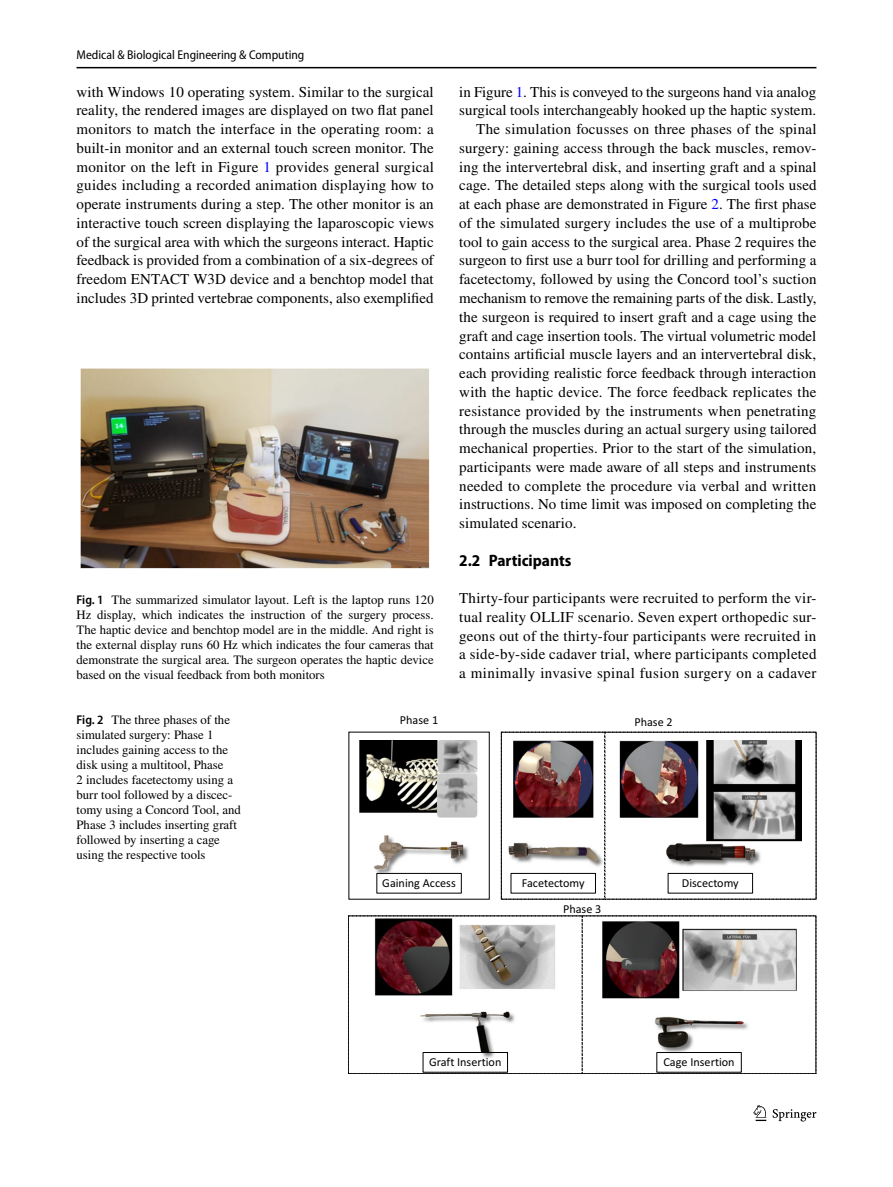
<style>
.page{position:relative;width:893px;height:1187px;background:#fff}
.page>*{position:absolute;margin:0;border:0;box-sizing:border-box;transform-origin:0 0}
.t1{font:700 semi-condensed 16.5px "Myriad Pro";color:#000}
.t2{font:15px/18.8px "STIX";letter-spacing:.005em;color:#000;text-align:justify}
.t3{font:12.75px/15px "STIX";color:#000;text-align:justify}
.t4{font:semi-condensed 12.75px "Myriad Pro";color:#000}
.t5{font:12.15px "Calibri";color:#000}
.s1{color:#00f}
.s2{font-family:"Myriad Pro";font-weight:600;font-stretch:semi-condensed}
</style>
<div class="page">
<hr style="left:77px;top:67px;width:739px;height:1px;background:#000">
<svg style="left:753px;top:1105px;width:13px;height:15px"></svg>
<svg style="left:773px;top:1109px;width:43px;height:12px"></svg>
<div style="left:77px;top:369px;width:357px;height:199px;background:linear-gradient(to bottom,#fff,#fff)"></div>
<img style="left:81px;top:369px;width:349px;height:199px">
<img style="left:360px;top:740px;width:441px;height:160px">
<div style="left:377px;top:873px;width:85px;height:20px;border:1px solid #000"></div>
<svg style="left:501px;top:731px;width:316px;height:168px"></svg>
<svg style="left:348px;top:915px;width:468px;height:158px"></svg>
<p class="t4" style="left:77px;top:48px;width:229px">Medical &amp; Biological Engineering &amp; Computing</p>
<p class="t2" style="left:77px;top:83px;width:359px">with Windows 10 operating system. Similar to the surgical reality, the rendered images are displayed on two flat panel monitors to match the interface in the operating room: a built-in monitor and an external touch screen monitor. The monitor on the left in Figure <span class="s1">1</span> provides general surgical guides including a recorded animation displaying how to operate instruments during a step. The other monitor is an interactive touch screen displaying the laparoscopic views of the surgical area with which the surgeons interact. Haptic feedback is provided from a combination of a six-degrees of freedom ENTACT W3D device and a benchtop model that includes 3D printed vertebrae components, also exemplified</p>
<p class="t2" style="left:459px;top:83px;width:358px">in Figure <span class="s1">1</span>. This is conveyed to the surgeons hand via analog</p>
<p class="t2" style="left:459px;top:102px;width:358px">surgical tools interchangeably hooked up the haptic system.</p>
<p class="t2" style="left:476px;top:121px;width:342px">The simulation focusses on three phases of the spinal</p>
<p class="t2" style="left:459px;top:139px;width:359px">surgery: gaining access through the back muscles, remov-</p>
<p class="t2" style="left:459px;top:158px;width:359px">ing the intervertebral disk, and inserting graft and a spinal</p>
<p class="t2" style="left:459px;top:177px;width:359px">cage. The detailed steps along with the surgical tools used</p>
<p class="t2" style="left:459px;top:196px;width:359px">at each phase are demonstrated in Figure <span class="s1">2</span>. The first phase</p>
<p class="t2" style="left:459px;top:214px;width:359px">of the simulated surgery includes the use of a multiprobe</p>
<p class="t2" style="left:459px;top:233px;width:359px">tool to gain access to the surgical area. Phase 2 requires the</p>
<p class="t2" style="left:459px;top:252px;width:359px">surgeon to first use a burr tool for drilling and performing a</p>
<p class="t2" style="left:459px;top:271px;width:359px">facetectomy, followed by using the Concord tool’s suction</p>
<p class="t2" style="left:459px;top:289px;width:359px">mechanism to remove the remaining parts of the disk. Lastly,</p>
<p class="t2" style="left:459px;top:308px;width:359px">the surgeon is required to insert graft and a cage using the</p>
<p class="t2" style="left:459px;top:327px;width:359px">graft and cage insertion tools. The virtual volumetric model</p>
<p class="t2" style="left:459px;top:346px;width:359px">contains artificial muscle layers and an intervertebral disk,</p>
<p class="t2" style="left:459px;top:364px;width:358px">each providing realistic force feedback through interaction</p>
<p class="t2" style="left:459px;top:383px;width:359px">with the haptic device. The force feedback replicates the</p>
<p class="t2" style="left:459px;top:402px;width:359px">resistance provided by the instruments when penetrating</p>
<p class="t2" style="left:459px;top:421px;width:359px">through the muscles during an actual surgery using tailored</p>
<p class="t2" style="left:459px;top:439px;width:358px">mechanical properties. Prior to the start of the simulation,</p>
<p class="t2" style="left:459px;top:458px;width:359px">participants were made aware of all steps and instruments</p>
<p class="t2" style="left:459px;top:477px;width:358px">needed to complete the procedure via verbal and written</p>
<p class="t2" style="left:459px;top:496px;width:359px">instructions. No time limit was imposed on completing the</p>
<p class="t2" style="left:459px;top:514px;width:119px">simulated scenario.</p>
<p class="t1" style="left:459px;top:551px;width:114px">2.2 Participants</p>
<p class="t2" style="left:459px;top:589px;width:359px">Thirty-four participants were recruited to perform the vir&shy;tual reality OLLIF scenario. Seven expert orthopedic sur&shy;geons out of the thirty-four participants were recruited in a side-by-side cadaver trial, where participants completed a minimally invasive spinal fusion surgery on a cadaver</p>
<p class="t3" style="left:77px;top:593px;width:359px"><span class="s2">Fig. 1</span> The summarized simulator layout. Left is the laptop runs 120<br>Hz display, which indicates the instruction of the surgery process.<br>The haptic device and benchtop model are in the middle. And right is the external display runs 60 Hz which indicates the four cameras that demonstrate the surgical area. The surgeon operates the haptic device based on the visual feedback from both monitors</p>
<p class="t3" style="left:77px;top:713px;width:166px;text-align:left"><span class="s2">Fig. 2</span> The three phases of the simulated surgery: Phase 1 includes gaining access to the disk using a multitool, Phase<br>2 includes facetectomy using a burr tool followed by a discec&shy;tomy using a Concord Tool, and<br>Phase 3 includes inserting graft followed by inserting a cage using the respective tools</p>
<p class="t5" style="left:400px;top:711px;width:40px">Phase 1</p>
<p class="t5" style="left:382px;top:874px;width:75px">Gaining Access</p>
<p class="t5" style="left:634px;top:713px;width:40px">Phase 2</p>
<p class="t5" style="left:522px;top:874px;width:64px">Facetectomy</p>
<p class="t5" style="left:682px;top:874px;width:58px">Discectomy</p>
<p class="t5" style="left:563px;top:900px;width:40px">Phase 3</p>
<p class="t5" style="left:429px;top:1053px;width:74px">Graft Insertion</p>
<p class="t5" style="left:663px;top:1053px;width:73px">Cage Insertion</p>
</div>
